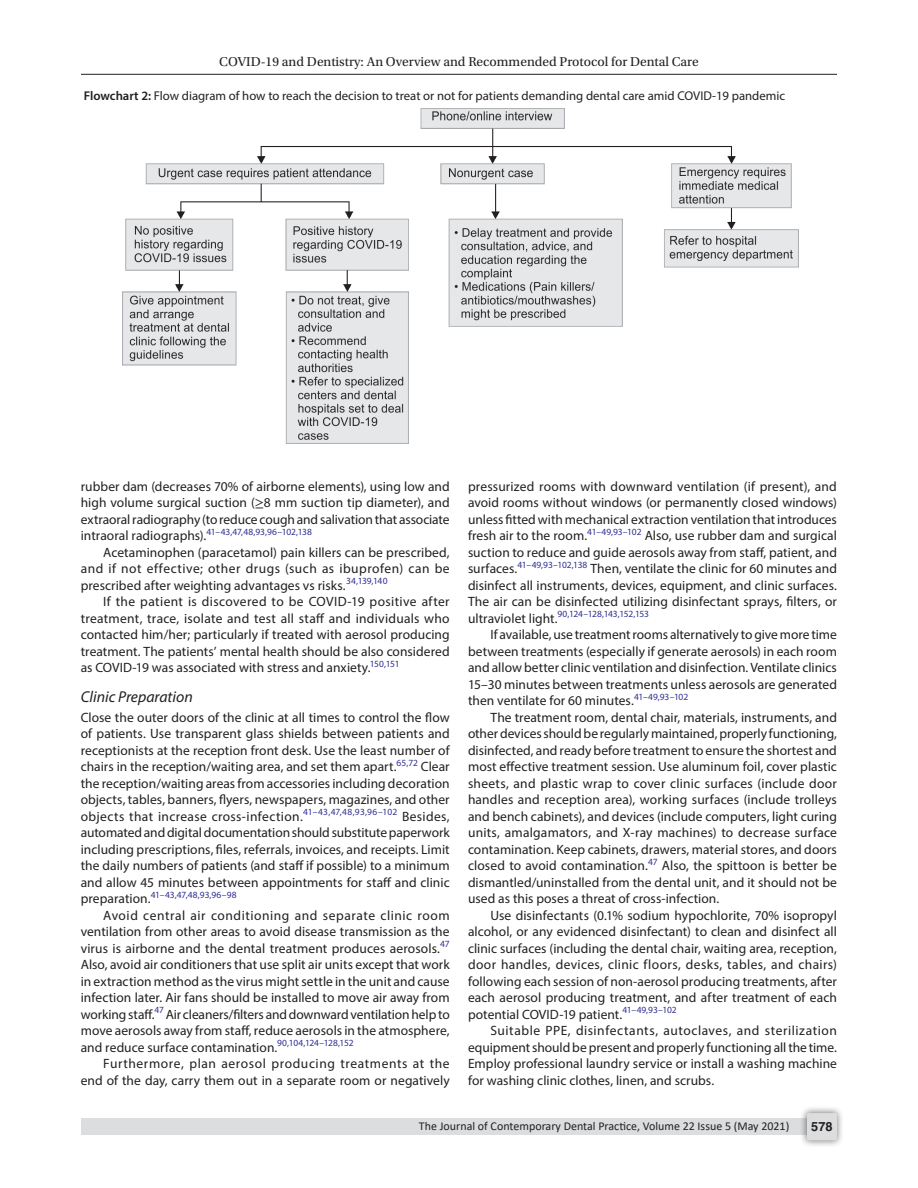
<style>
.page{position:relative;width:918px;height:1188px;background:#fff}
.page>*{position:absolute;margin:0;border:0;box-sizing:border-box;transform-origin:0 0}
.Head-4{font:italic 15.75px "Myriad Pro";color:#231f20}
.Para-Indent{font:13.5px/16.5px "Myriad Pro";letter-spacing:.005em;color:#231f20;text-align:justify}
.Para-NoIndent{font:13.5px/16.5px "Myriad Pro";letter-spacing:.005em;color:#231f20;text-align:justify}
.Para-Indent-2{font:13.5px/16.5px "Myriad Pro";letter-spacing:.035em;color:#231f20;text-align:right}
.t1{font:13.5px "Utopia Std";color:#231f20}
.FigCaption{font:12.75px "Myriad Pro";color:#231f20}
.t2{font:700 12.75px "Helvetica LT Std";color:#231f20}
.t3{font:12px "Calibri";color:#231f20}
.Para-Indent-3{font:9.45px "Myriad Pro";letter-spacing:-.01em;color:#2e3092}
.Para-NoIndent-2{font:9.45px "Myriad Pro";letter-spacing:-.005em;color:#2e3092}
.s1{font-weight:600}
.s2{font-family:"STIX General"}
.s3{font-size:13.5px;color:#231f20}
</style>
<div class="page">
<hr style="left:81px;top:74px;width:756px;height:1px;background:#231f20">
<div style="left:81px;top:1119px;width:756px;height:16px;background:#dcdddf"></div>
<div style="left:800px;top:1106px;width:44px;height:41px;background:#231f20;opacity:.61"></div>
<div style="left:807px;top:1113px;width:30px;height:27px;background:#dcdddf;border-radius:2px"></div>
<img style="left:122px;top:109px;width:677px;height:334px">
<p class="t1" style="left:219px;top:55px;width:481px">COVID-19 and Dentistry: An Overview and Recommended Protocol for Dental Care</p>
<p class="FigCaption" style="left:84px;top:87px;width:703px"><span class="s1">Flowchart 2:</span> Flow diagram of how to reach the decision to treat or not for patients demanding dental care amid COVID-19 pandemic</p>
<p class="Para-Indent" style="left:81px;top:478px;width:371px">rubber dam (decreases 70% of airborne elements), using low and high volume surgical suction (<span class="s2">≥</span>8 mm suction tip diameter), and extraoral radiography (to reduce cough and salivation that associate</p>
<p class="Para-Indent-3" style="left:81px;top:526px;width:233px"><span class="s3">intraoral radiographs).</span>41–43,47,48,93,96–102,138</p>
<p class="Para-Indent" style="left:81px;top:544px;width:371px;text-indent:22px">Acetaminophen (paracetamol) pain killers can be prescribed, and if not effective; other drugs (such as ibuprofen) can be prescribed after weighting advantages vs risks.<sup>34,139,140</sup></p>
<p class="Para-Indent" style="left:81px;top:593px;width:371px;text-indent:22px">If the patient is discovered to be COVID-19 positive after treatment, trace, isolate and test all staff and individuals who contacted him/her; particularly if treated with aerosol producing treatment. The patients’ mental health should be also considered as COVID-19 was associated with stress and anxiety.<sup>150,151</sup></p>
<p class="Head-4" style="left:81px;top:687px;width:114px">Clinic Preparation</p>
<p class="Para-NoIndent" style="left:81px;top:709px;width:371px">Close the outer doors of the clinic at all times to control the flow of patients. Use transparent glass shields between patients and receptionists at the reception front desk. Use the least number of chairs in the reception/waiting area, and set them apart.<sup>65,72</sup> Clear the reception/waiting areas from accessories including decoration objects, tables, banners, flyers, newspapers, magazines, and other objects that increase cross-infection.<sup>41–43,47,48,93,96–102</sup> Besides, automated and digital documentation should substitute paperwork including prescriptions, files, referrals, invoices, and receipts. Limit the daily numbers of patients (and staff if possible) to a minimum and allow 45 minutes between appointments for staff and clinic</p>
<p class="Para-NoIndent-2" style="left:81px;top:889px;width:157px"><span class="s3">preparation.</span>41–43,47,48,93,96–98</p>
<p class="Para-Indent" style="left:81px;top:907px;width:371px;text-indent:22px">Avoid central air conditioning and separate clinic room ventilation from other areas to avoid disease transmission as the virus is airborne and the dental treatment produces aerosols.<sup>47<br></sup>Also, avoid air conditioners that use split air units except that work in extraction method as the virus might settle in the unit and cause infection later. Air fans should be installed to move air away from working staff.<sup>47</sup> Air cleaners/filters and downward ventilation help to move aerosols away from staff, reduce aerosols in the atmosphere, and reduce surface contamination.<sup>90,104,124–128,152</sup></p>
<p class="Para-Indent-2" style="left:81px;top:1055px;width:371px">Furthermore, plan aerosol producing treatments at the end of the day, carry them out in a separate room or negatively</p>
<p class="Para-Indent" style="left:468px;top:478px;width:371px">pressurized rooms with downward ventilation (if present), and avoid rooms without windows (or permanently closed windows) unless fitted with mechanical extraction ventilation that introduces fresh air to the room.<sup>41–49,93–102</sup> Also, use rubber dam and surgical suction to reduce and guide aerosols away from staff, patient, and surfaces.<sup>41–49,93–102,138</sup> Then, ventilate the clinic for 60 minutes and disinfect all instruments, devices, equipment, and clinic surfaces.<br>The air can be disinfected utilizing disinfectant sprays, filters, or</p>
<p class="Para-Indent-3" style="left:468px;top:608px;width:183px"><span class="s3">ultraviolet light.</span>90,124–128,143,152,153</p>
<p class="Para-Indent" style="left:468px;top:626px;width:370px;text-indent:22px">If available, use treatment rooms alternatively to give more time between treatments (especially if generate aerosols) in each room and allow better clinic ventilation and disinfection. Ventilate clinics 15–30 minutes between treatments unless aerosols are generated then ventilate for 60 minutes.<sup>41–49,93–102</sup></p>
<p class="Para-Indent" style="left:468px;top:709px;width:371px;text-indent:22px">The treatment room, dental chair, materials, instruments, and other devices should be regularly maintained, properly functioning, disinfected, and ready before treatment to ensure the shortest and most effective treatment session. Use aluminum foil, cover plastic sheets, and plastic wrap to cover clinic surfaces (include door handles and reception area), working surfaces (include trolleys and bench cabinets), and devices (include computers, light curing units, amalgamators, and X-ray machines) to decrease surface contamination. Keep cabinets, drawers, material stores, and doors closed to avoid contamination.<sup>47</sup> Also, the spittoon is better be dismantled/uninstalled from the dental unit, and it should not be used as this poses a threat of cross-infection.</p>
<p class="Para-Indent" style="left:468px;top:907px;width:371px;text-indent:22px">Use disinfectants (0.1% sodium hypochlorite, 70% isopropyl alcohol, or any evidenced disinfectant) to clean and disinfect all clinic surfaces (including the dental chair, waiting area, reception, door handles, devices, clinic floors, desks, tables, and chairs) following each session of non-aerosol producing treatments, after each aerosol producing treatment, and after treatment of each potential COVID-19 patient.<sup>41–49,93–102</sup></p>
<p class="Para-Indent" style="left:468px;top:1022px;width:371px;text-indent:22px">Suitable PPE, disinfectants, autoclaves, and sterilization equipment should be present and properly functioning all the time.<br>Employ professional laundry service or install a washing machine for washing clinic clothes, linen, and scrubs.</p>
<p class="t3" style="left:419px;top:1117px;width:372px">The Journal of Contemporary Dental Practice, Volume 22 Issue 5 (May 2021)</p>
<p class="t2" style="left:811px;top:1119px;width:23px">578</p>
</div>
